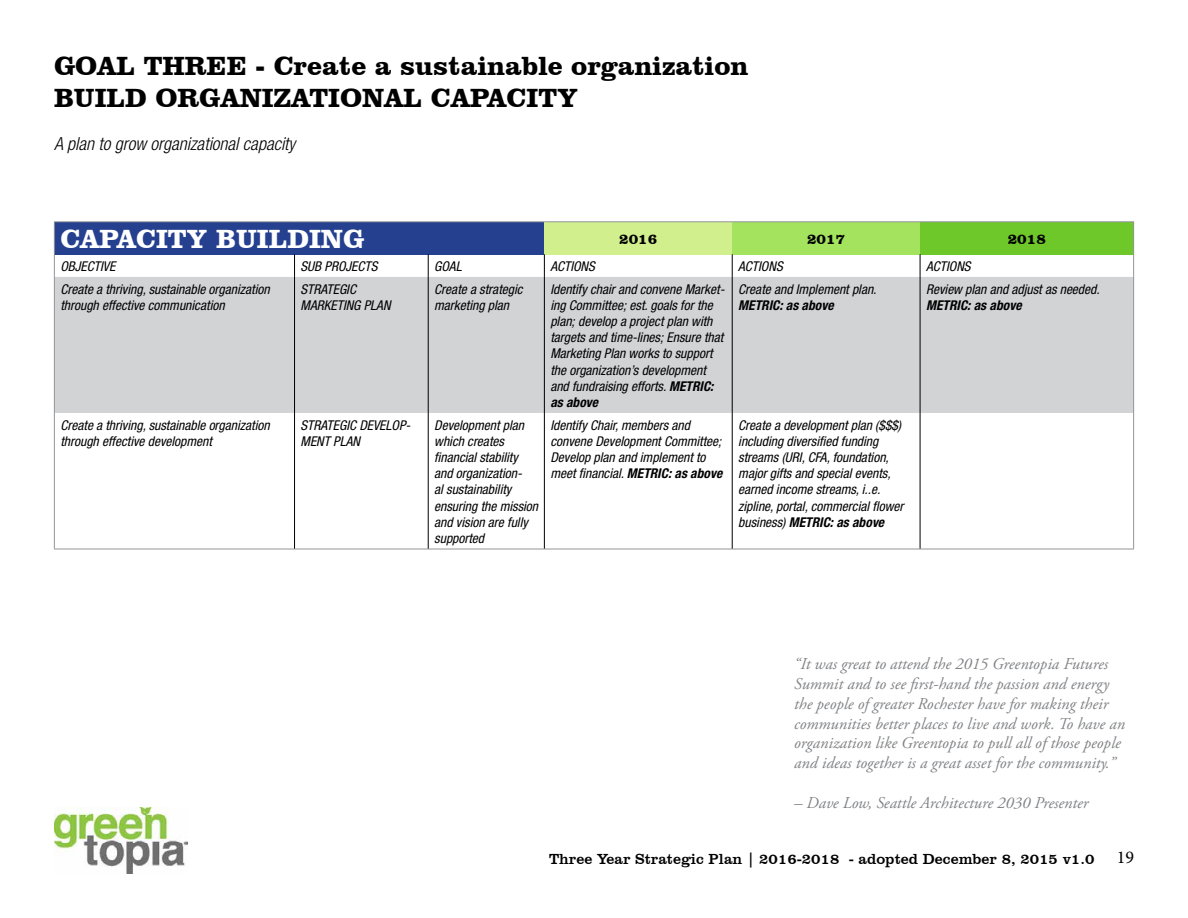
<style>
.page{position:relative;width:1188px;height:918px;background:#fff}
.page>*{position:absolute;margin:0;border:0;box-sizing:border-box;transform-origin:0 0}
.t1{font:700 27px/32.4px "Clarendon BT";color:#000}
.t2{font:700 27px "Clarendon BT";color:#fff}
.t3{font:italic 300 condensed 18px "Helvetica Neue";color:#000}
.t4{font:italic 16.5px/19.8px "Adobe Garamond Pro";color:#808285}
.t5{font:15px "Clarendon BT";color:#000}
.t6{font:700 15px "Clarendon BT";color:#000}
.t7{font:italic condensed 13.5px/16.2px "Helvetica Neue";color:#000}
.t8{font:italic 700 condensed 13.5px "Helvetica Neue";color:#000}
.s1{font-weight:700}
.s2{font-family:"Minion Pro";font-size:18px}
</style>
<div class="page">
<img style="left:54px;top:808px;width:133px;height:65px">
<div style="left:54px;top:222px;width:490px;height:32px;background:#25408f"></div>
<div style="left:544px;top:222px;width:188px;height:32px;background:#d1ef8d"></div>
<div style="left:732px;top:222px;width:188px;height:32px;background:#a3e35e"></div>
<div style="left:920px;top:222px;width:214px;height:32px;background:#6ec829"></div>
<div style="left:55px;top:277px;width:1078px;height:136px;background:#d1d3d4"></div>
<hr style="left:54px;top:221px;width:241px;height:1px;background:#939598">
<hr style="left:54px;top:222px;width:1px;height:32px;background:#939598">
<hr style="left:295px;top:221px;width:133px;height:1px;background:#939598">
<hr style="left:428px;top:221px;width:116px;height:1px;background:#939598">
<hr style="left:544px;top:221px;width:188px;height:1px;background:#939598">
<hr style="left:920px;top:221px;width:214px;height:1px;background:#939598">
<hr style="left:1133px;top:222px;width:1px;height:32px;background:#939598">
<hr style="left:732px;top:221px;width:188px;height:1px;background:#939598">
<svg style="left:54px;top:254px;width:1px;height:23px"></svg>
<svg style="left:1133px;top:254px;width:1px;height:23px"></svg>
<hr style="left:54px;top:277px;width:1px;height:136px;background:#939598">
<hr style="left:1133px;top:277px;width:1px;height:136px;background:#939598">
<hr style="left:54px;top:413px;width:1px;height:136px;background:#939598">
<hr style="left:1133px;top:413px;width:1px;height:136px;background:#939598">
<hr style="left:54px;top:549px;width:241px;height:1px;background:#939598">
<hr style="left:295px;top:549px;width:133px;height:1px;background:#939598">
<hr style="left:428px;top:549px;width:116px;height:1px;background:#939598">
<hr style="left:544px;top:549px;width:188px;height:1px;background:#939598">
<hr style="left:732px;top:549px;width:188px;height:1px;background:#939598">
<hr style="left:920px;top:549px;width:214px;height:1px;background:#939598">
<svg style="left:294px;top:254px;width:1px;height:23px"></svg>
<svg style="left:428px;top:254px;width:1px;height:23px"></svg>
<svg style="left:544px;top:254px;width:1px;height:23px"></svg>
<svg style="left:732px;top:254px;width:1px;height:23px"></svg>
<svg style="left:920px;top:254px;width:1px;height:23px"></svg>
<hr style="left:294px;top:277px;width:1px;height:136px;background:#000">
<hr style="left:428px;top:277px;width:1px;height:136px;background:#000">
<hr style="left:544px;top:277px;width:1px;height:136px;background:#000">
<hr style="left:732px;top:277px;width:1px;height:136px;background:#000">
<hr style="left:920px;top:277px;width:1px;height:136px;background:#000">
<hr style="left:294px;top:413px;width:1px;height:136px;background:#000">
<hr style="left:428px;top:413px;width:1px;height:136px;background:#000">
<hr style="left:544px;top:413px;width:1px;height:136px;background:#000">
<hr style="left:732px;top:413px;width:1px;height:136px;background:#000">
<hr style="left:920px;top:413px;width:1px;height:136px;background:#000">
<h1 class="t1" style="left:54px;top:48px;width:696px">GOAL THREE - Create a sustainable organization<br>BUILD ORGANIZATIONAL CAPACITY</h1>
<h2 class="t3" style="left:54px;top:133px;width:243px">A plan to grow organizational capacity</h2>
<h1 class="t2" style="left:60px;top:222px;width:305px">CAPACITY BUILDING</h1>
<p class="t6" style="left:619px;top:229px;width:40px">2016</p>
<p class="t6" style="left:807px;top:229px;width:40px">2017</p>
<p class="t6" style="left:1008px;top:229px;width:40px">2018</p>
<p class="t7" style="left:60px;top:258px;width:57px">OBJECTIVE</p>
<p class="t7" style="left:301px;top:258px;width:79px">SUB PROJECTS</p>
<p class="t7" style="left:434px;top:258px;width:29px">GOAL</p>
<p class="t7" style="left:550px;top:258px;width:46px">ACTIONS</p>
<p class="t7" style="left:738px;top:258px;width:46px">ACTIONS</p>
<p class="t7" style="left:926px;top:258px;width:46px">ACTIONS</p>
<p class="t7" style="left:60px;top:281px;width:211px">Create a thriving, sustainable organization through effective communication</p>
<p class="t7" style="left:301px;top:281px;width:92px">STRATEGIC<br>MARKETING PLAN</p>
<p class="t7" style="left:434px;top:281px;width:90px">Create a strategic marketing plan</p>
<p class="t7" style="left:550px;top:281px;width:176px">Identify chair and convene Market&shy;ing Committee; est. goals for the plan; develop a project plan with targets and time-lines; Ensure that<br>Marketing Plan works to support the organization’s development and fundraising efforts. <span class="s1">METRIC: as above</span></p>
<p class="t7" style="left:738px;top:281px;width:140px">Create and Implement plan.</p>
<p class="t7" style="left:926px;top:281px;width:175px">Review plan and adjust as needed.</p>
<p class="t8" style="left:926px;top:297px;width:97px">METRIC: as above</p>
<p class="t8" style="left:738px;top:297px;width:97px">METRIC: as above</p>
<p class="t7" style="left:60px;top:417px;width:211px">Create a thriving, sustainable organization through effective development</p>
<p class="t7" style="left:301px;top:417px;width:111px">STRATEGIC DEVELOP-<br>MENT PLAN</p>
<p class="t7" style="left:434px;top:417px;width:105px">Development plan which creates financial stability and organization-<br>al sustainability ensuring the mission and vision are fully supported</p>
<p class="t7" style="left:550px;top:417px;width:173px">Identify Chair, members and convene Development Committee;<br>Develop plan and implement to meet financial. <span class="s1">METRIC: as above</span></p>
<p class="t7" style="left:738px;top:417px;width:167px">Create a development plan ($$$) including diversified funding streams (URI, CFA, foundation, major gifts and special events, earned income streams, i..e. zipline, portal, commercial flower business) <span class="s1">METRIC: as above</span></p>
<p class="t4" style="left:794px;top:654px;width:332px">“It was great to attend the 2015 Greentopia Futures Summit and to see first-hand the passion and energy the people of greater Rochester have for making their communities better places to live and work. To have an organization like Greentopia to pull all of those people and ideas together is a great asset for the community.”</p>
<p class="t4" style="left:794px;top:793px;width:296px">– Dave Low, Seattle Architecture 2030 Presenter</p>
<p class="t5" style="left:549px;top:850px;width:586px">Three Year Strategic Plan | 2016-2018 - adopted December 8, 2015 v1.0 <span class="s2">19</span></p>
</div>
